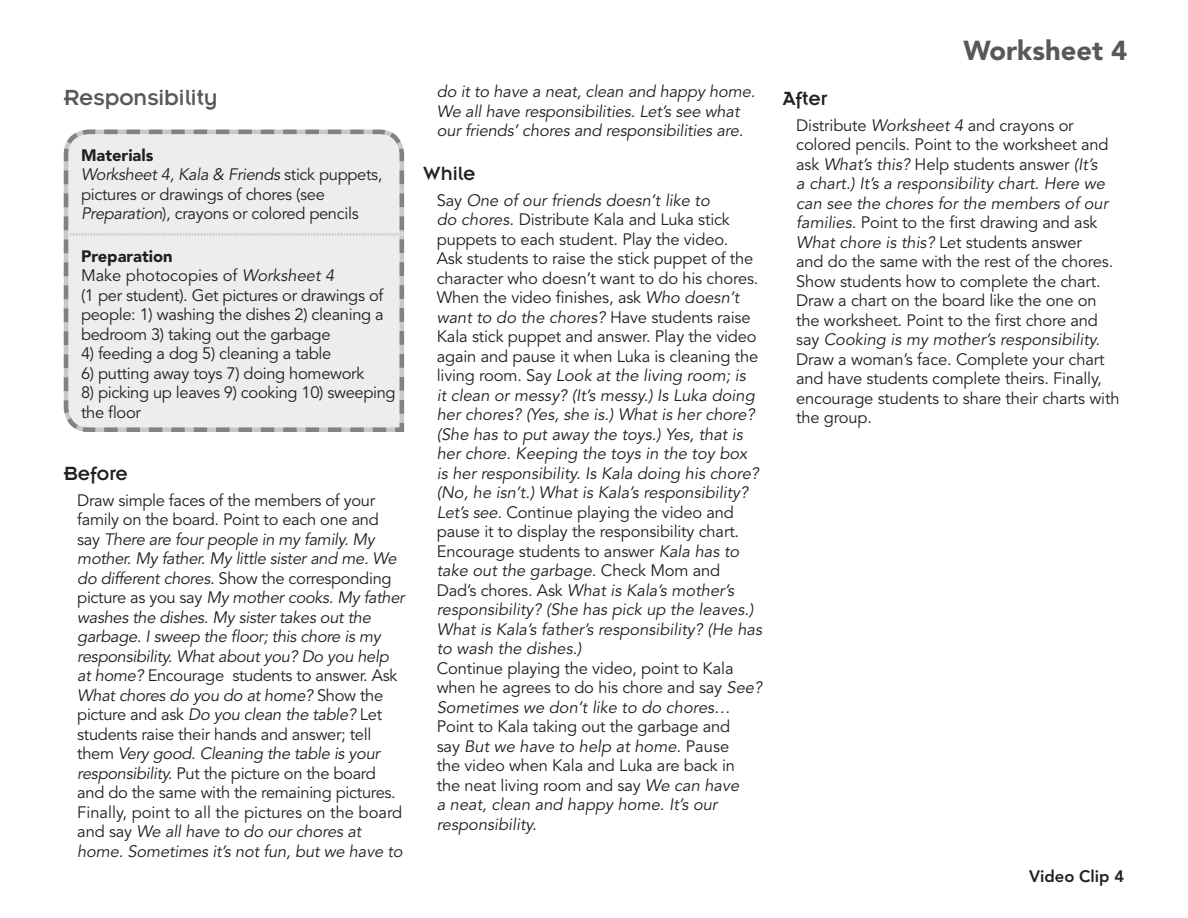
<style>
.page{position:relative;width:1188px;height:918px;background:#fff}
.page>*{position:absolute;margin:0;border:0;box-sizing:border-box;transform-origin:0 0}
.specs{font:900 27.3px "Avenir LT Std";color:#57585a}
.head{font:24px "Insignia LT Std";color:#57585a}
.tch-head{font:21px "Insignia LT Std";color:#231f20}
.body{font:16.5px/19.5px "Avenir LT Std";letter-spacing:-.01em;color:#231f20}
.body-2{font:italic 16.5px/19.5px "Avenir LT Std";letter-spacing:-.01em;color:#231f20}
.body_page{font:800 16.5px "Avenir LT Std";color:#231f20}
.s1{font-weight:900}
.s2{font-style:italic}
.s3{font-style:normal}
</style>
<div class="page">
<svg style="left:63px;top:129px;width:342px;height:303px;background:#e2e2e4"></svg>
<div style="left:63px;top:166px;width:341px;height:266px;background:#ededee"></div>
<p class="head" style="left:64px;top:85px;width:155px">Responsibility</p>
<p class="body" style="left:81px;top:146px;width:303px"><span class="s1">Materials<br></span><span class="s2">Worksheet 4, Kala &amp; Friends</span> stick puppets, pictures or drawings of chores (see<br><span class="s2">Preparation</span>), crayons or colored pencils</p>
<p class="body" style="left:81px;top:247px;width:304px"><span class="s1">Preparation<br></span>Make photocopies of <span class="s2">Worksheet 4<br></span>(1 per student). Get pictures or drawings of people: 1) washing the dishes 2) cleaning a bedroom 3) taking out the garbage</p>
<p class="body" style="left:81px;top:344px;width:252px">4) feeding a dog 5) cleaning a table</p>
<p class="body" style="left:81px;top:364px;width:285px">6) putting away toys 7) doing homework</p>
<p class="body" style="left:81px;top:383px;width:316px">8) picking up leaves 9) cooking 10) sweeping the floor</p>
<p class="tch-head" style="left:64px;top:463px;width:66px">Before</p>
<p class="body-2" style="left:77px;top:491px;width:329px"><span class="s3">Draw simple faces of the members of your family on the board. Point to each one and say</span> There are four people in my family. My mother. My father. My little sister and me. We do different chores. <span class="s3">Show the corresponding picture as you say</span> My mother cooks. My father washes the dishes. My sister takes out the garbage. I sweep the floor; this chore is my responsibility. What about you? Do you help at home? <span class="s3">Encourage students to answer. Ask </span>What chores do you do at home? <span class="s3">Show the picture and ask</span> Do you clean the table? <span class="s3">Let students raise their hands and answer; tell them</span> Very good. Cleaning the table is your responsibility. <span class="s3">Put the picture on the board and do the same with the remaining pictures.</span></p>
<p class="body" style="left:77px;top:803px;width:327px">Finally, point to all the pictures on the board and say <span class="s2">We all have to do our chores at</span></p>
<p class="body-2" style="left:77px;top:842px;width:327px">home. Sometimes it’s not fun, but we have to</p>
<p class="body-2" style="left:437px;top:82px;width:320px">do it to have a neat, clean and happy home.<br>We all have responsibilities. Let’s see what our friends’ chores and responsibilities are.</p>
<p class="tch-head" style="left:423px;top:163px;width:54px">While</p>
<p class="body" style="left:437px;top:191px;width:323px">Say <span class="s2">One of our friends doesn’t like to<br>do chores.</span> Distribute Kala and Luka stick puppets to each student. Play the video.<br>Ask students to raise the stick puppet of the character who doesn’t want to do his chores.</p>
<p class="body-2" style="left:437px;top:288px;width:327px"><span class="s3">When the video finishes, ask</span> Who doesn’t want to do the chores? <span class="s3">Have students raise Kala stick puppet and answer. Play the video again and pause it when Luka is cleaning the living room. Say</span> Look at the living room; is<br>it clean or messy? (It’s messy.) Is Luka doing her chores? (Yes, she is.) What is her chore? (She has to put away the toys.) Yes, that is her chore. Keeping the toys in the toy box is her responsibility. Is Kala doing his chore? (No, he isn’t.) What is Kala’s responsibility?<br>Let’s see. <span class="s3">Continue playing the video and pause it to display the responsibility chart.<br>Encourage students to answer</span> Kala has to take out the garbage. <span class="s3">Check Mom and Dad’s chores. Ask</span> What is Kala’s mother’s responsibility? (She has pick up the leaves.)<br>What is Kala’s father’s responsibility? (He has to wash the dishes.)</p>
<p class="body" style="left:437px;top:659px;width:327px">Continue playing the video, point to Kala when he agrees to do his chore and say <span class="s2">See?<br>Sometimes we don’t like to do chores</span>… Point to Kala taking out the garbage and<br>say <span class="s2">But we have to help at home.</span> Pause<br>the video when Kala and Luka are back in the neat living room and say <span class="s2">We can have<br>a neat, clean and happy home. It’s our responsibility.</span></p>
<p class="specs" style="left:964px;top:34px;width:165px">Worksheet 4</p>
<p class="tch-head" style="left:783px;top:88px;width:46px">After</p>
<p class="body" style="left:796px;top:116px;width:325px">Distribute <span class="s2">Worksheet 4</span> and crayons or colored pencils. Point to the worksheet and ask <span class="s2">What’s this?</span> Help students answer <span class="s2">(It’s<br>a chart.) It’s a responsibility chart. Here we can see the chores for the members of our families.</span> Point to the first drawing and ask <span class="s2">What chore is this?</span> Let students answer<br>and do the same with the rest of the chores.<br>Show students how to complete the chart.<br>Draw a chart on the board like the one on the worksheet. Point to the first chore and say <span class="s2">Cooking is my mother’s responsibility.<br></span>Draw a woman’s face. Complete your chart and have students complete theirs. Finally, encourage students to share their charts with the group.</p>
<p class="body_page" style="left:1029px;top:866px;width:97px">Video Clip 4</p>
</div>
